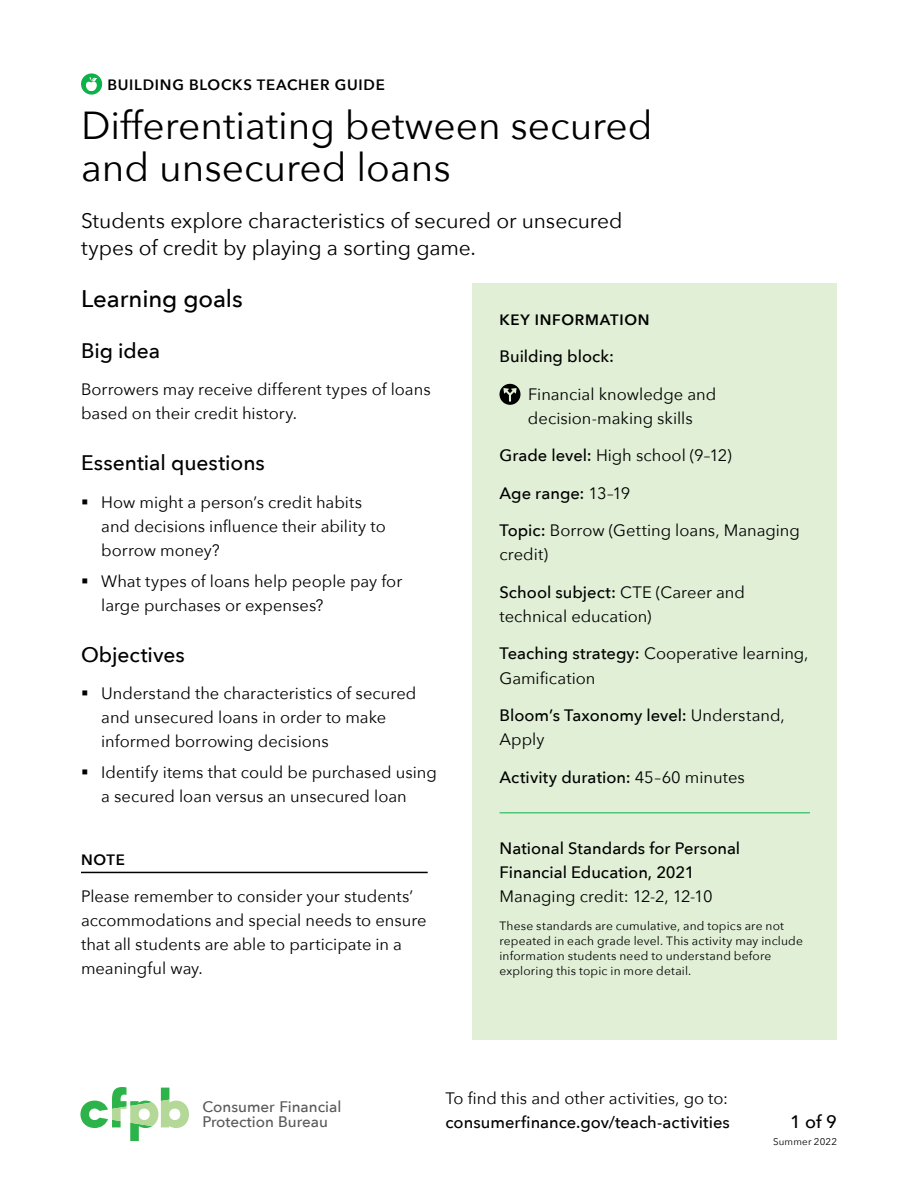
<style>
.page{position:relative;width:918px;height:1188px;background:#fff}
.page>*{position:absolute;margin:0;border:0;box-sizing:border-box;transform-origin:0 0}
.t1{font:39px/42px "Avenir Next";color:#000}
.t2{font:500 24px "Avenir Next";letter-spacing:-.005em;color:#000}
.t3{font:21px/27px "Avenir Next";letter-spacing:-.005em;color:#000}
.t4{font:500 21px "Avenir Next";letter-spacing:-.005em;color:#000}
.t5{font:500 18px "Avenir Next";color:#000}
.t6{font:16.5px/24px "Avenir Next";color:#000}
.t7{font:500 16.5px/24px "Avenir Next";color:#000}
.t8{font:500 15.3px/15.5px "Avenir Next";color:#58595b}
.t9{font:600 15px "Avenir Next";letter-spacing:.05em;color:#000}
.t10{font:12px/15px "Avenir Next";letter-spacing:.015em;color:#000}
.t11{font:9.75px "Avenir Next";letter-spacing:.02em;color:#000}
.s1{font-weight:500}
.s2{font-weight:400}
</style>
<div class="page">
<svg style="left:80px;top:1087px;width:109px;height:54px"></svg>
<svg style="left:81px;top:73px;width:21px;height:22px"></svg>
<svg style="left:85px;top:76px;width:13px;height:15px"></svg>
<div style="left:472px;top:283px;width:365px;height:757px;background:#e0efd6"></div>
<hr style="left:500px;top:812px;width:310px;height:1px;background:#0db14b">
<svg style="left:500px;top:384px;width:20px;height:21px"></svg>
<hr style="left:81px;top:872px;width:347px;height:1px;background:#000">
<p class="t9" style="left:107px;top:72px;width:279px">BUILDING BLOCKS TEACHER GUIDE</p>
<h1 class="t1" style="left:81px;top:103px;width:573px">Differentiating between secured and unsecured loans</h1>
<p class="t3" style="left:81px;top:206px;width:543px">Students explore characteristics of secured or unsecured types of credit by playing a sorting game.</p>
<h2 class="t2" style="left:81px;top:278px;width:163px">Learning goals</h2>
<p class="t4" style="left:81px;top:333px;width:81px">Big idea</p>
<p class="t6" style="left:81px;top:377px;width:351px">Borrowers may receive different types of loans based on their credit history.</p>
<p class="t4" style="left:81px;top:445px;width:185px">Essential questions</p>
<p class="t6" style="left:101px;top:490px;width:286px;text-indent:-20px">▪ How might a person’s credit habits and decisions influence their ability to borrow money?</p>
<p class="t6" style="left:101px;top:568px;width:303px;text-indent:-20px">▪ What types of loans help people pay for large purchases or expenses?</p>
<p class="t4" style="left:81px;top:637px;width:105px">Objectives</p>
<p class="t6" style="left:101px;top:681px;width:317px;text-indent:-20px">▪ Understand the characteristics of secured and unsecured loans in order to make informed borrowing decisions</p>
<p class="t6" style="left:81px;top:760px;width:357px;text-align:center">▪ Identify items that could be purchased using a secured loan versus an unsecured loan</p>
<p class="t9" style="left:81px;top:847px;width:45px">NOTE</p>
<p class="t6" style="left:81px;top:884px;width:347px">Please remember to consider your students’ accommodations and special needs to ensure that all students are able to participate in a meaningful way.</p>
<p class="t9" style="left:500px;top:307px;width:152px">KEY INFORMATION</p>
<p class="t7" style="left:500px;top:344px;width:116px">Building block:</p>
<p class="t6" style="left:528px;top:382px;width:190px">Financial knowledge and decision-making skills</p>
<p class="t6" style="left:500px;top:443px;width:234px"><span class="s1">Grade level:</span> High school (9–12)</p>
<p class="t7" style="left:500px;top:481px;width:133px">Age range: <span class="s2">13–19</span></p>
<p class="t6" style="left:500px;top:518px;width:302px"><span class="s1">Topic:</span> Borrow (Getting loans, Managing credit)</p>
<p class="t6" style="left:500px;top:580px;width:247px"><span class="s1">School subject:</span> CTE (Career and technical education)</p>
<p class="t6" style="left:500px;top:641px;width:311px"><span class="s1">Teaching strategy:</span> Cooperative learning,<br>Gamification</p>
<p class="t7" style="left:500px;top:703px;width:287px">Bloom’s Taxonomy level: <span class="s2">Understand,<br>Apply</span></p>
<p class="t7" style="left:500px;top:764px;width:247px">Activity duration: <span class="s2">45–60 minutes</span></p>
<p class="t7" style="left:500px;top:835px;width:242px">National Standards for Personal<br>Financial Education, 2021</p>
<p class="t6" style="left:500px;top:883px;width:215px">Managing credit: 12-2, 12-10</p>
<p class="t10" style="left:500px;top:918px;width:305px">These standards are cumulative, and topics are not repeated in each grade level. This activity may include information students need to understand before exploring this topic in more detail.</p>
<p class="t8" style="left:203px;top:1098px;width:140px">Consumer Financial<br>Protection Bureau</p>
<p class="t6" style="left:446px;top:1085px;width:284px">To find this and other activities, go to:</p>
<p class="t7" style="left:446px;top:1109px;width:286px">consumerfinance.gov/teach-activities</p>
<p class="t5" style="left:790px;top:1106px;width:48px">1 of 9</p>
<p class="t11" style="left:773px;top:1133px;width:65px">Summer 2022</p>
</div>
